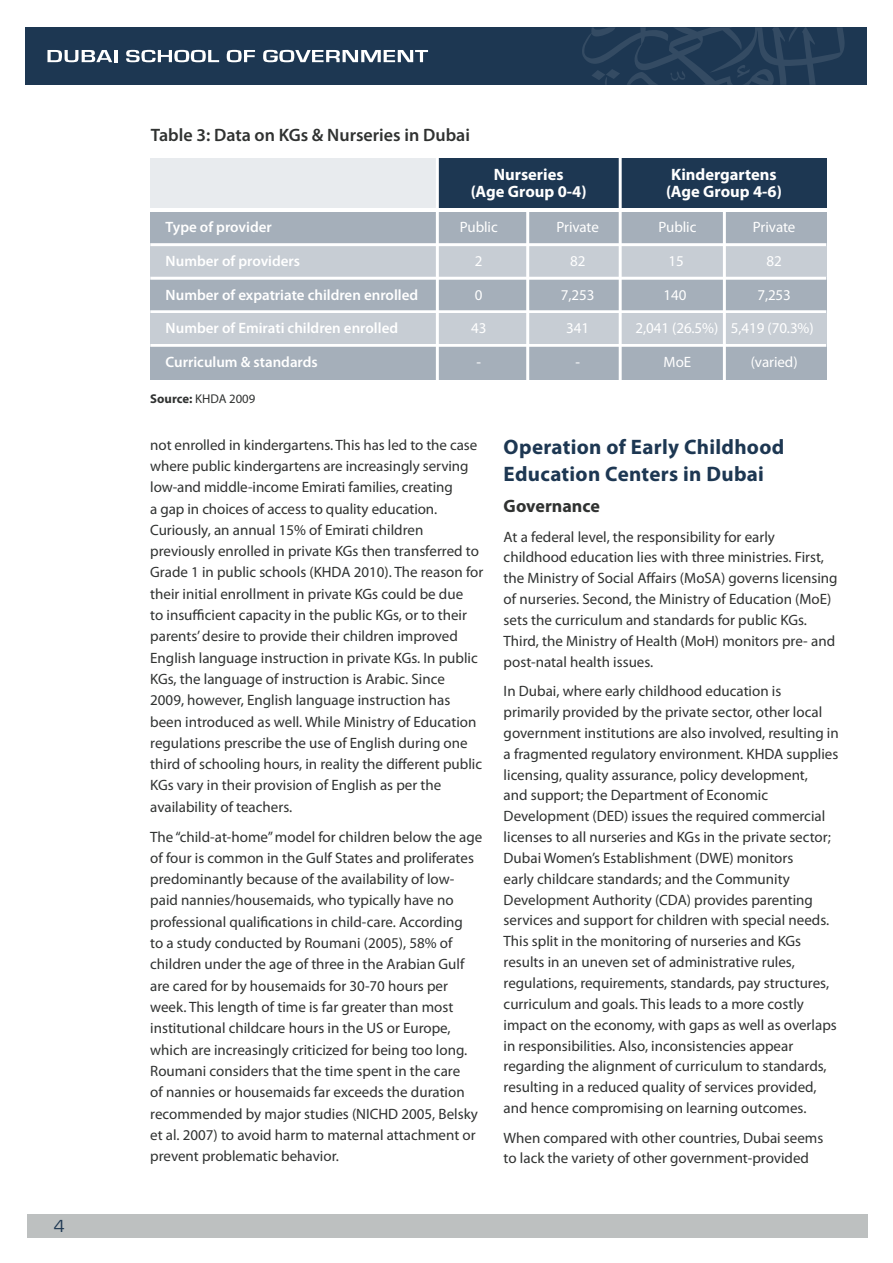
<style>
.page{position:relative;width:893px;height:1263px;background:#fff}
.page>*{position:absolute;margin:0;border:0;box-sizing:border-box;transform-origin:0 0}
.t1{font:700 21px/27px "Myriad Pro";letter-spacing:.015em;color:#1d3752}
.t2{font:600 18px "Myriad Pro";color:#303231}
.t3{font:700 18px "Myriad Pro";color:#303231}
.t4{font:18px "Eurostile";color:#1d3752}
.t5{font:700 16.5px/17.2px "Myriad Pro";color:#fff;text-align:center}
.t6{font:15px/21.3px "Myriad Pro";color:#303231}
.t7{font:600 15px "Myriad Pro";color:#fff}
.t8{font:15px "Myriad Pro";letter-spacing:-.005em;color:#fff}
.t9{font:12.75px "Myriad Pro";color:#303231}
.s1{font-weight:700}
</style>
<div class="page">
<div style="left:26px;top:27px;width:841px;height:58px;background:#1d3752"></div>
<svg style="left:582px;top:27px;width:263px;height:58px"></svg>
<svg style="left:47px;top:50px;width:70px;height:12px"></svg>
<svg style="left:126px;top:50px;width:93px;height:12px"></svg>
<svg style="left:227px;top:50px;width:28px;height:12px"></svg>
<svg style="left:263px;top:50px;width:165px;height:12px"></svg>
<div style="left:27px;top:1214px;width:840px;height:23px;background:#bdc0c0"></div>
<div style="left:150px;top:212px;width:676px;height:167px;background:#a5afba"></div>
<div style="left:150px;top:246px;width:676px;height:31px;background:#c7cdd4"></div>
<hr style="left:150px;top:243px;width:676px;height:3px;background:#fff">
<hr style="left:150px;top:310px;width:676px;height:3px;background:#fff">
<hr style="left:150px;top:277px;width:676px;height:3px;background:#fff">
<hr style="left:150px;top:344px;width:676px;height:3px;background:#fff">
<div style="left:150px;top:313px;width:676px;height:31px;background:#c7cdd4"></div>
<div style="left:150px;top:159px;width:676px;height:49px;background:#1d3752"></div>
<div style="left:150px;top:159px;width:288px;height:49px;background:#e8ebee"></div>
<hr style="left:619px;top:156px;width:3px;height:227px;background:#fff">
<hr style="left:436px;top:156px;width:3px;height:227px;background:#fff">
<hr style="left:526px;top:209px;width:3px;height:174px;background:#fff">
<hr style="left:723px;top:209px;width:3px;height:174px;background:#fff">
<p class="t4" style="left:54px;top:1216px;width:13px">4</p>
<p class="t2" style="left:151px;top:124px;width:321px">Table 3: Data on KGs &amp; Nurseries in Dubai</p>
<p class="t5" style="left:471px;top:165px;width:117px">Nurseries<br>(Age Group 0-4)</p>
<p class="t5" style="left:666px;top:165px;width:117px">Kindergartens (Age Group 4-6)</p>
<p class="t7" style="left:166px;top:217px;width:108px">Type of provider</p>
<p class="t7" style="left:166px;top:251px;width:136px">Number of providers</p>
<p class="t8" style="left:460px;top:218px;width:39px">Public</p>
<p class="t8" style="left:556px;top:218px;width:44px">Private</p>
<p class="t8" style="left:475px;top:252px;width:9px">2</p>
<p class="t8" style="left:570px;top:252px;width:17px">82</p>
<p class="t8" style="left:658px;top:218px;width:39px">Public</p>
<p class="t8" style="left:753px;top:218px;width:44px">Private</p>
<p class="t8" style="left:668px;top:252px;width:17px">15</p>
<p class="t8" style="left:766px;top:252px;width:17px">82</p>
<p class="t7" style="left:166px;top:285px;width:254px">Number of expatriate children enrolled</p>
<p class="t8" style="left:475px;top:286px;width:9px">0</p>
<p class="t8" style="left:561px;top:286px;width:35px">7,253</p>
<p class="t8" style="left:663px;top:286px;width:24px">140</p>
<p class="t8" style="left:757px;top:286px;width:35px">7,253</p>
<p class="t7" style="left:166px;top:318px;width:234px">Number of Emirati children enrolled</p>
<p class="t7" style="left:166px;top:352px;width:154px">Curriculum &amp; standards</p>
<p class="t8" style="left:471px;top:319px;width:17px">43</p>
<p class="t8" style="left:566px;top:319px;width:24px">341</p>
<p class="t8" style="left:476px;top:353px;width:6px">-</p>
<p class="t8" style="left:575px;top:353px;width:6px">-</p>
<p class="t8" style="left:636px;top:319px;width:180px">2,041 (26.5%) 5,419 (70.3%)</p>
<p class="t8" style="left:664px;top:353px;width:29px">MoE</p>
<p class="t8" style="left:751px;top:353px;width:48px">(varied)</p>
<p class="t9" style="left:150px;top:391px;width:107px"><span class="s1">Source:</span> KHDA 2009</p>
<p class="t6" style="left:150px;top:434px;width:335px">not enrolled in kindergartens. This has led to the case where public kindergartens are increasingly serving low-and middle-income Emirati families, creating<br>a gap in choices of access to quality education.<br>Curiously, an annual 15% of Emirati children previously enrolled in private KGs then transferred to Grade 1 in public schools (KHDA 2010). The reason for their initial enrollment in private KGs could be due<br>to insufficient capacity in the public KGs, or to their parents’ desire to provide their children improved English language instruction in private KGs. In public KGs, the language of instruction is Arabic. Since<br>2009, however, English language instruction has been introduced as well. While Ministry of Education regulations prescribe the use of English during one third of schooling hours, in reality the different public KGs vary in their provision of English as per the availability of teachers.</p>
<p class="t6" style="left:150px;top:826px;width:334px">The “child-at-home” model for children below the age of four is common in the Gulf States and proliferates predominantly because of the availability of low&shy;paid nannies/housemaids, who typically have no professional qualifications in child-care. According<br>to a study conducted by Roumani (2005), 58% of children under the age of three in the Arabian Gulf are cared for by housemaids for 30-70 hours per week. This length of time is far greater than most institutional childcare hours in the US or Europe, which are increasingly criticized for being too long.<br>Roumani considers that the time spent in the care<br>of nannies or housemaids far exceeds the duration recommended by major studies (NICHD 2005, Belsky et al. 2007) to avoid harm to maternal attachment or prevent problematic behavior.</p>
<h1 class="t1" style="left:504px;top:433px;width:282px">Operation of Early Childhood<br>Education Centers in Dubai</h1>
<p class="t3" style="left:504px;top:494px;width:98px">Governance</p>
<p class="t6" style="left:504px;top:526px;width:335px;line-height:20.9px">At a federal level, the responsibility for early childhood education lies with three ministries. First, the Ministry of Social Affairs (MoSA) governs licensing of nurseries. Second, the Ministry of Education (MoE) sets the curriculum and standards for public KGs.<br>Third, the Ministry of Health (MoH) monitors pre- and post-natal health issues.</p>
<p class="t6" style="left:504px;top:680px;width:337px;line-height:20.9px">In Dubai, where early childhood education is primarily provided by the private sector, other local government institutions are also involved, resulting in a fragmented regulatory environment. KHDA supplies licensing, quality assurance, policy development,<br>and support; the Department of Economic Development (DED) issues the required commercial licenses to all nurseries and KGs in the private sector; Dubai Women’s Establishment (DWE) monitors<br>early childcare standards; and the Community Development Authority (CDA) provides parenting services and support for children with special needs.<br>This split in the monitoring of nurseries and KGs results in an uneven set of administrative rules, regulations, requirements, standards, pay structures, curriculum and goals. This leads to a more costly impact on the economy, with gaps as well as overlaps in responsibilities. Also, inconsistencies appear regarding the alignment of curriculum to standards, resulting in a reduced quality of services provided, and hence compromising on learning outcomes.</p>
<p class="t6" style="left:504px;top:1127px;width:321px;line-height:20.9px">When compared with other countries, Dubai seems to lack the variety of other government-provided</p>
</div>
